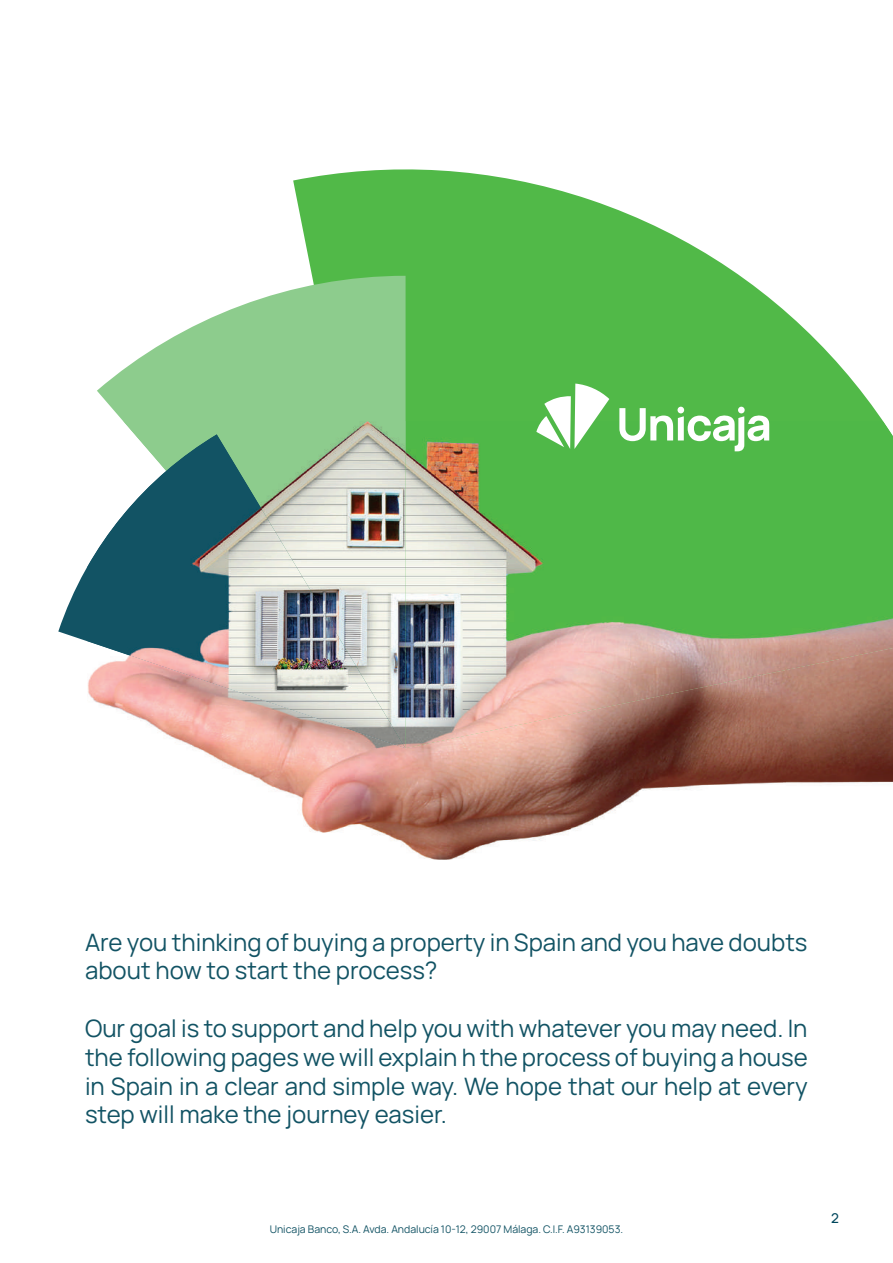
<style>
.page{position:relative;width:893px;height:1263px;background:#fff}
.page>*{position:absolute;margin:0;border:0;box-sizing:border-box;transform-origin:0 0}
.t1{font:200 24px/28.8px "Manrope";color:#125364}
.t2{font:200 13.5px "Manrope";color:#00465c}
.t3{font:200 10.5px "Manrope";color:#125364}
</style>
<div class="page">
<svg style="left:293px;top:169px;width:590px;height:252px;fill:#51b948"></svg>
<svg style="left:97px;top:276px;width:309px;height:145px;fill:#8dcc8d"></svg>
<svg style="left:58px;top:567px;width:29px;height:74px;fill:#125364"></svg>
<img style="left:786px;top:748px;width:107px;height:37px">
<img style="left:197px;top:748px;width:158px;height:85px">
<img style="left:571px;top:748px;width:215px;height:81px">
<img style="left:355px;top:748px;width:216px;height:112px">
<img style="left:123px;top:421px;width:770px;height:327px">
<img style="left:87px;top:434px;width:319px;height:314px">
<svg style="left:536px;top:384px;width:73px;height:65px"></svg>
<svg style="left:619px;top:408px;width:150px;height:43px"></svg>
<p class="t1" style="left:85px;top:926px;width:724px">Are you thinking of buying a property in Spain and you have doubts about how to start the process?</p>
<p class="t1" style="left:85px;top:1013px;width:724px;text-align:justify">Our goal is to support and help you with whatever you may need. In the following pages we will explain h the process of buying a house in Spain in a clear and simple way. We hope that our help at every step will make the journey easier.</p>
<p class="t3" style="left:270px;top:1221px;width:355px">Unicaja Banco, S.A. Avda. Andalucía 10-12, 29007 Málaga. C.I.F. A93139053.</p>
<p class="t2" style="left:831px;top:1209px;width:9px">2</p>
</div>
